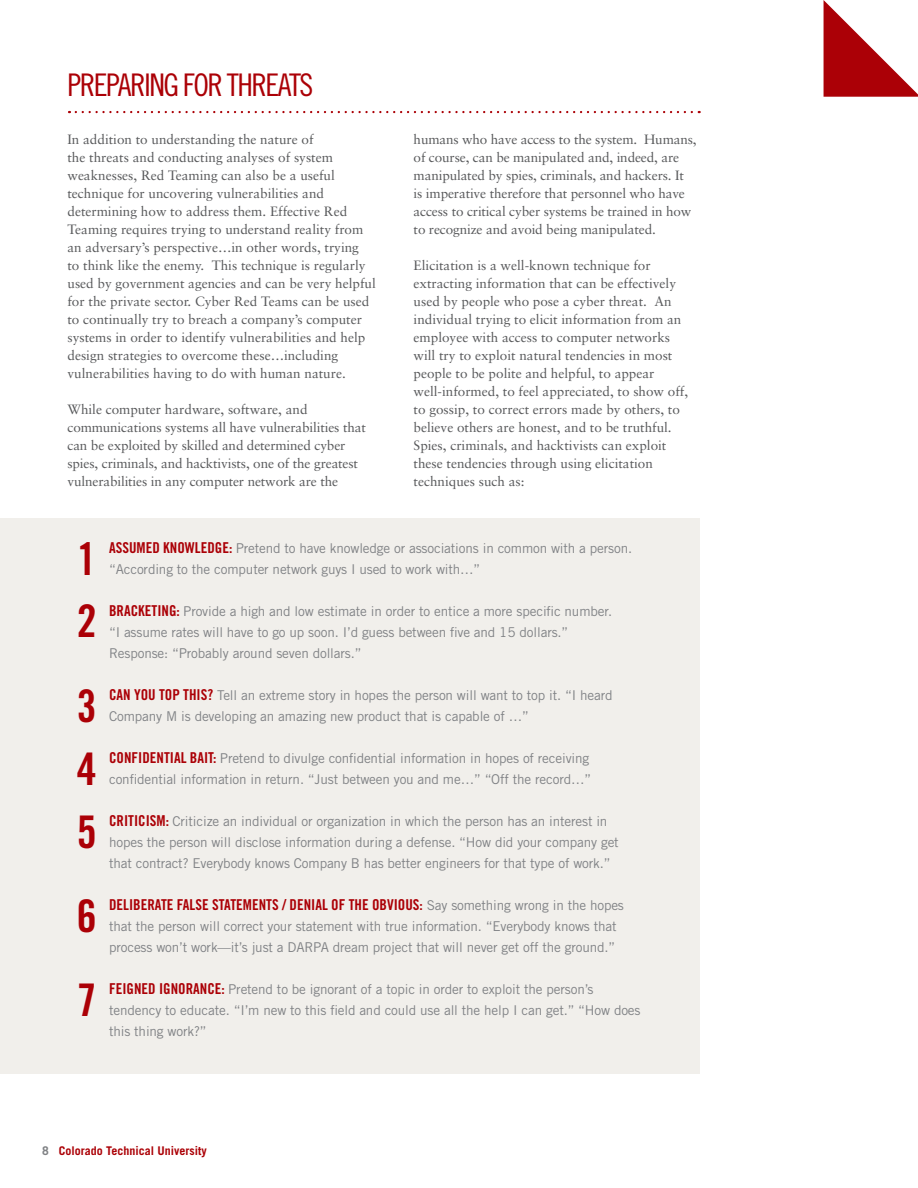
<style>
.page{position:relative;width:918px;height:1188px;background:#fff}
.page>*{position:absolute;margin:0;border:0;box-sizing:border-box;transform-origin:0 0}
.t1{font:45px/62.8px "Trade Gothic LT Std Bd Cn 20";color:#ab0006}
.t2{font:31.2px "Trade Gothic LT Std Cn 18";letter-spacing:-.05em;color:#ab0006}
.t3{font:15px "Trade Gothic LT Std Bd Cn 20";color:#ab0006}
.t4{font:13.5px/18px "Sabon";color:#58595b}
.t5{font:13.5px/21px "Trade Gothic LT Std";letter-spacing:-.01em;color:#808285}
.t6{font:700 12px "Trade Gothic LT Std";color:#ab0006}
.s1{font-family:"Trade Gothic LT Std Bd Cn 20";font-size:15px;color:#ab0006}
.s2{font-family:"Trade Gothic LT Std";font-size:13.5px;color:#808285}
.s3{color:#808285}
</style>
<div class="page">
<div style="left:0;top:518px;width:700px;height:556px;background:#f1efeb"></div>
<svg style="left:824px;top:0;width:94px;height:97px"></svg>
<svg style="left:76px;top:111px;width:624px;height:2px"></svg>
<h2 class="t2" style="left:68px;top:67px;width:247px">PREPARING FOR THREATS</h2>
<p class="t4" style="left:68px;top:130px;width:310px">In addition to understanding the nature of<br>the threats and conducting analyses of system weaknesses, Red Teaming can also be a useful technique for uncovering vulnerabilities and determining how to address them. Effective Red Teaming requires trying to understand reality from an adversary’s perspective…in other words, trying<br>to think like the enemy. This technique is regularly used by government agencies and can be very helpful for the private sector. Cyber Red Teams can be used to continually try to breach a company’s computer systems in order to identify vulnerabilities and help design strategies to overcome these…including vulnerabilities having to do with human nature.</p>
<p class="t4" style="left:68px;top:400px;width:300px">While computer hardware, software, and communications systems all have vulnerabilities that can be exploited by skilled and determined cyber spies, criminals, and hacktivists, one of the greatest vulnerabilities in any computer network are the</p>
<p class="t4" style="left:414px;top:130px;width:285px">humans who have access to the system. Humans, of course, can be manipulated and, indeed, are manipulated by spies, criminals, and hackers. It<br>is imperative therefore that personnel who have access to critical cyber systems be trained in how to recognize and avoid being manipulated.</p>
<p class="t4" style="left:414px;top:256px;width:276px">Elicitation is a well-known technique for extracting information that can be effectively used by people who pose a cyber threat. An individual trying to elicit information from an employee with access to computer networks will try to exploit natural tendencies in most people to be polite and helpful, to appear well-informed, to feel appreciated, to show off, to gossip, to correct errors made by others, to believe others are honest, and to be truthful.<br>Spies, criminals, and hacktivists can exploit these tendencies through using elicitation techniques such as:</p>
<h1 class="t1" style="left:77px;top:528px;width:21px;line-height:62.1px">1<br>2</h1>
<h1 class="t1" style="left:77px;top:674px;width:21px;text-align:justify">3<br>4<br>5</h1>
<h1 class="t1" style="left:77px;top:873px;width:21px;line-height:84.3px">6<br>7</h1>
<p class="t5" style="left:109px;top:538px;width:525px"><span class="s1">ASSUMED KNOWLEDGE:</span> Pretend to have knowledge or associations in common with a person. “According to the computer network guys I used to work with…”</p>
<p class="t5" style="left:109px;top:601px;width:505px"><span class="s1">BRACKETING:</span> Provide a high and low estimate in order to entice a more specific number. “I assume rates will have to go up soon. I’d guess between five and 15 dollars.”<br>Response: “Probably around seven dollars.”</p>
<p class="t5" style="left:109px;top:685px;width:505px"><span class="s1">CAN YOU TOP THIS?</span> Tell an extreme story in hopes the person will want to top it. “I heard<br>Company M is developing an amazing new product that is capable of …”</p>
<p class="t5" style="left:109px;top:748px;width:484px"><span class="s1">CONFIDENTIAL BAIT:</span> Pretend to divulge confidential information in hopes of receiving confidential information in return. “Just between you and me…” “Off the record…”</p>
<p class="t5" style="left:109px;top:811px;width:511px"><span class="s1">CRITICISM:</span> Criticize an individual or organization in which the person has an interest in hopes the person will disclose information during a defense. “How did your company get that contract? Everybody knows Company B has better engineers for that type of work.”</p>
<p class="t3" style="left:109px;top:896px;width:516px">DELIBERATE FALSE STATEMENTS / DENIAL OF THE OBVIOUS: <span class="s2">Say something wrong in the hopes</span></p>
<p class="t5" style="left:109px;top:916px;width:509px">that the person will correct your statement with true information. “Everybody knows that process won’t work—it’s just a DARPA dream project that will never get off the ground.”</p>
<p class="t5" style="left:109px;top:979px;width:533px"><span class="s1">FEIGNED IGNORANCE:</span> Pretend to be ignorant of a topic in order to exploit the person’s tendency to educate. “I’m new to this field and could use all the help I can get.” “How does this thing work?”</p>
<p class="t6" style="left:42px;top:1143px;width:166px"><span class="s3">8</span> Colorado Technical University</p>
</div>
